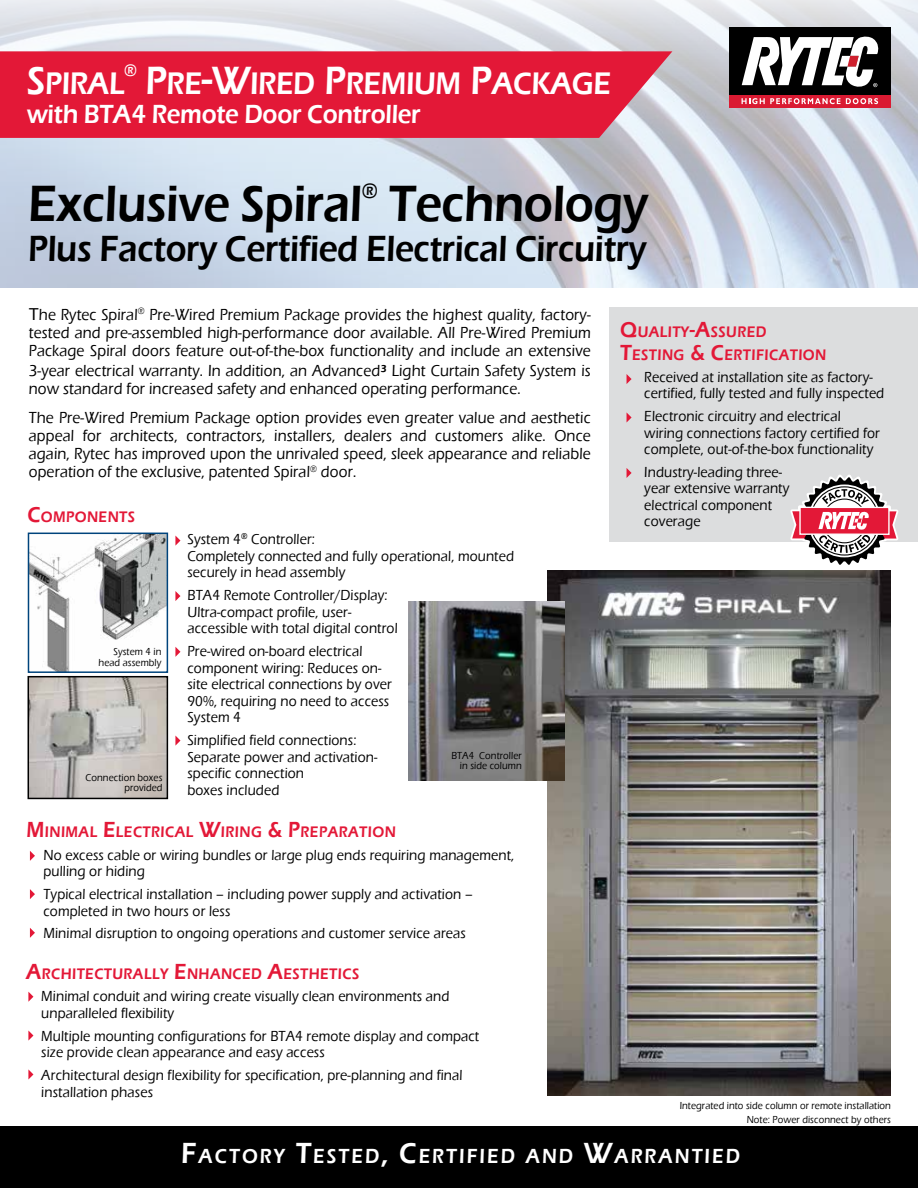
<style>
.page{position:relative;width:918px;height:1188px;background:#fff}
.page>*{position:absolute;margin:0;border:0;box-sizing:border-box;transform-origin:0 0}
.t1{font:600 52.5px "Eras ITC";letter-spacing:-.01em;color:#000;scale:.9 1}
.t2{font:600 37.5px "Eras ITC";letter-spacing:-.01em;color:#000;scale:.9 1}
.t3{font:600 32.1px "Eras ITC";letter-spacing:-.015em;color:#fff;scale:.9 1}
.t4{font:600 27px "Eras ITC";letter-spacing:-.01em;color:#fff;scale:.9 1}
.t5{font:600 21.9px "Eras ITC";color:#000;scale:.9 1}
.t6{font:600 21px "Eras ITC";letter-spacing:.105em;color:#fff;scale:.9 1}
.t7{font:600 17.55px "Eras ITC";color:#fff;scale:.9 1}
.t8{font:500 16.5px/18.1px "Eras ITC";letter-spacing:.01em;color:#000;text-align:justify;scale:.9 1}
.t9{font:600 15.75px/22.5px "Eras ITC";letter-spacing:.03em;color:#e31837;scale:.9 1}
.t10{font:500 15px/16.5px "Eras ITC";letter-spacing:.01em;color:#000;scale:.9 1}
.t11{font:500 10.5px/10.5px "Eras ITC";letter-spacing:.01em;color:#000;text-align:right;scale:.9 1}
.s1{font-size:40.65px}
.s2{font-size:45.9px}
.s3{font-family:"Arial";font-weight:400}
.s4{font-weight:600;font-size:18px}
.s5{font-size:22.5px}
.s6{font-size:30px}
</style>
<div class="page">
<img style="left:31px;top:536px;width:134px;height:134px">
<div style="left:28px;top:533px;width:140px;height:140px;border:2px solid #00447c"></div>
<svg style="left:175px;top:536px;width:5px;height:10px"></svg>
<svg style="left:175px;top:591px;width:5px;height:10px"></svg>
<svg style="left:175px;top:647px;width:5px;height:10px"></svg>
<svg style="left:175px;top:736px;width:5px;height:10px"></svg>
<div style="left:610px;top:308px;width:308px;height:234px;background:#dcddde"></div>
<img style="left:0;top:0;width:918px;height:287px">
<div style="left:0;top:51px;width:672px;height:87px;background:#e31837"></div>
<svg style="left:627px;top:374px;width:5px;height:10px"></svg>
<svg style="left:28px;top:992px;width:5px;height:10px"></svg>
<svg style="left:627px;top:413px;width:5px;height:9px"></svg>
<svg style="left:28px;top:1031px;width:5px;height:10px"></svg>
<svg style="left:28px;top:1069px;width:5px;height:11px"></svg>
<svg style="left:627px;top:468px;width:5px;height:10px"></svg>
<svg style="left:790px;top:475px;width:108px;height:90px"></svg>
<svg style="left:30px;top:851px;width:5px;height:10px"></svg>
<svg style="left:30px;top:889px;width:5px;height:10px"></svg>
<svg style="left:30px;top:928px;width:5px;height:10px"></svg>
<div style="left:0;top:1126px;width:918px;height:62px;background:#000"></div>
<img style="left:31px;top:679px;width:134px;height:117px">
<div style="left:28px;top:676px;width:140px;height:123px;border:2px solid #000"></div>
<div style="left:729px;top:95px;width:162px;height:13px;background:#da1a32"></div>
<div style="left:729px;top:27px;width:162px;height:68px;background:#000"></div>
<svg style="left:742px;top:98px;width:136px;height:6px"></svg>
<svg style="left:742px;top:36px;width:137px;height:52px"></svg>
<img style="left:548px;top:571px;width:343px;height:524px">
<img style="left:408px;top:601px;width:157px;height:180px">
<h3 class="t3" style="left:27px;top:65px;width:110px"><span class="s1">S</span>PIRAL</h3>
<p class="t7" style="left:124px;top:61px;width:16px">®</p>
<h3 class="t3" style="left:146px;top:65px;width:516px"><span class="s1">P</span>RE<span class="s2">-</span><span class="s1">W</span>IRED <span class="s1">P</span>REM IUM <span class="s1">P</span>ACKAGE</h3>
<h3 class="t4" style="left:27px;top:99px;width:439px">with BTA4 Remote Door Controller</h3>
<h1 class="t1" style="left:28px;top:174px;width:373px">Exclusive Spiral</h1>
<h3 class="t5" style="left:362px;top:178px;width:19px">®</h3>
<h1 class="t1" style="left:389px;top:174px;width:290px">Technology</h1>
<h2 class="t2" style="left:28px;top:228px;width:689px">Plus Factory Certified Electrical Circuitry</h2>
<p class="t8" style="left:29px;top:305px;width:626px"><span class="s3">T</span>he Rytec Spiral<sup>®</sup> Pre-Wired Premium Package provides the highest quality, factory&shy;tested and pre-assembled high-performance door available. All Pre-Wired Premium Package Spiral doors feature out-of-the-box functionality and include an extensive</p>
<p class="t8" style="left:29px;top:362px;width:626px">3-year electrical warranty. In addition, an Advanced<span class="s4">³</span> Light Curtain Safety System is now standard for increased safety and enhanced operating performance.</p>
<p class="t8" style="left:29px;top:409px;width:626px">The Pre-Wired Premium Package option provides even greater value and aesthetic appeal for architects, contractors, installers, dealers and customers alike. Once again, Rytec has improved upon the unrivaled speed, sleek appearance and reliable operation of the exclusive, patented Spiral<sup>®</sup> door.</p>
<p class="t9" style="left:27px;top:506px;width:121px"><span class="s5">C</span>OMPONENTS</p>
<p class="t11" style="left:99px;top:647px;width:71px">System 4 in head assembly</p>
<p class="t11" style="left:85px;top:772px;width:87px">Connection boxes provided</p>
<p class="t10" style="left:187px;top:531px;width:364px">System 4<sup>®</sup> Controller:<br>Completely connected and fully operational, mounted securely in head assembly</p>
<p class="t10" style="left:187px;top:587px;width:235px">BTA4 Remote Controller/Display:<br>Ultra-compact profile, user&shy;accessible with total digital control</p>
<p class="t10" style="left:187px;top:643px;width:229px">Pre-wired on-board electrical component wiring: Reduces on&shy;site electrical connections by over<br>90%, requiring no need to access<br>System 4</p>
<p class="t10" style="left:187px;top:732px;width:213px">Simplified field connections:<br>Separate power and activation&shy;specific connection<br>boxes included</p>
<p class="t11" style="left:451px;top:750px;width:80px">BTA4 Controller in side column</p>
<p class="t9" style="left:27px;top:820px;width:412px"><span class="s5">M</span>INIMAL <span class="s5">E</span>LECTRICAL <span class="s5">W</span>IRING <span class="s5">&amp; P</span>REPARATION</p>
<p class="t10" style="left:43px;top:846px;width:525px">No excess cable or wiring bundles or large plug ends requiring management, pulling or hiding</p>
<p class="t10" style="left:43px;top:886px;width:478px">Typical electrical installation – including power supply and activation – completed in two hours or less</p>
<p class="t10" style="left:43px;top:925px;width:471px">Minimal disruption to ongoing operations and customer service areas</p>
<p class="t9" style="left:26px;top:963px;width:372px"><span class="s5">A</span>RCHITECTURALLY <span class="s5">E</span>NHANCED <span class="s5">A</span>ESTHETICS</p>
<p class="t10" style="left:41px;top:988px;width:455px">Minimal conduit and wiring create visually clean environments and unparalleled flexibility</p>
<p class="t10" style="left:41px;top:1028px;width:488px">Multiple mounting configurations for BTA4 remote display and compact size provide clean appearance and easy access</p>
<p class="t10" style="left:41px;top:1067px;width:470px">Architectural design flexibility for specification, pre-planning and final installation phases</p>
<p class="t9" style="left:620px;top:321px;width:231px"><span class="s5">Q</span>UALITY<span class="s5">-A</span>SSURED<br><span class="s5">T</span>ESTING <span class="s5">&amp; C</span>ERTIFICATION</p>
<p class="t10" style="left:644px;top:368px;width:268px">Received at installation site as factory&shy;certified, fully tested and fully inspected</p>
<p class="t10" style="left:644px;top:408px;width:263px">Electronic circuitry and electrical wiring connections factory certified for complete, out-of-the-box functionality</p>
<p class="t10" style="left:644px;top:464px;width:163px">Industry-leading three&shy;year extensive warranty electrical component coverage</p>
<p class="t11" style="left:680px;top:1099px;width:236px;line-height:13.5px">Integrated into side column or remote installation<br>Note: Power disconnect by others</p>
<h3 class="t6" style="left:181px;top:1144px;width:622px"><span class="s6">F</span>ACTORY <span class="s6">T</span>ESTED<span class="s6">, C</span>ERTIFIED AND <span class="s6">W</span>ARRANTIED</h3>
</div>
